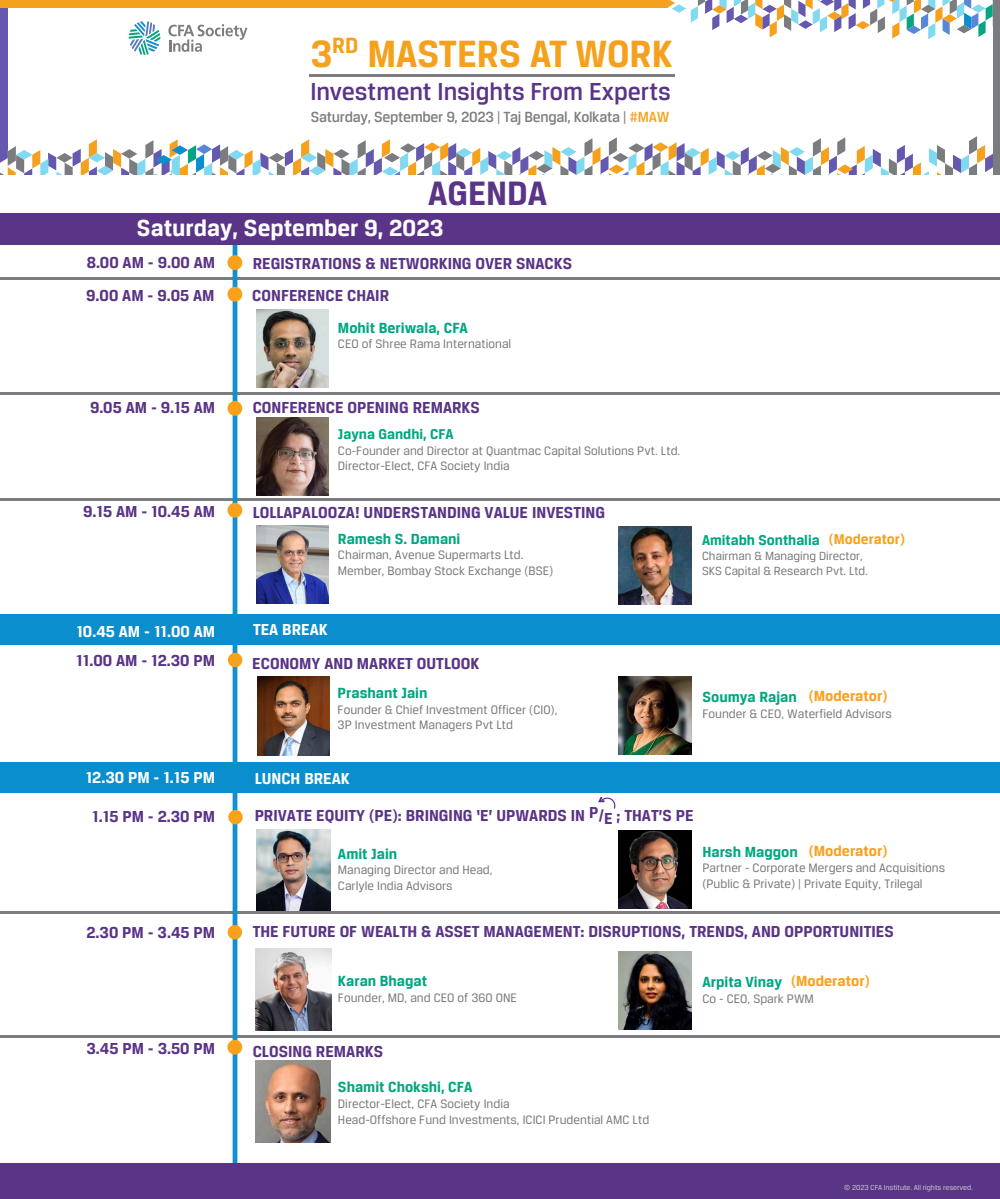
<style>
.page{position:relative;width:1000px;height:1199px;background:#fff}
.page>*{position:absolute;margin:0;border:0;box-sizing:border-box;transform-origin:0 0}
.t1{font:700 40.44px "CFA Breuer Text";color:#f6a11d}
.t2{font:700 36px "CFA Breuer Text";color:#5a3487}
.t3{font:500 26.2px "CFA Breuer Text";color:#5a3487}
.t4{font:700 24.76px "CFA Breuer Text";color:#fff}
.t5{font:700 16.92px "CFA Breuer Text";color:#5a3487}
.t6{font:700 16.92px "CFA Breuer Text";color:#fff}
.t7{font:700 15.64px "CFA Breuer Text";color:#00a680}
.t8{font:500 15.64px "CFA Breuer Text";letter-spacing:-.02em;color:#808080}
.t9{font:700 15.64px "CFA Breuer Text";color:#f9a11b}
.t10{font:700 15.16px "CFA Breuer Text";color:#00a680}
.t11{font:700 15.16px "CFA Breuer Text";color:#f9a11b}
.t12{font:13.04px/15.6px "CFA Breuer Text";color:#787878}
.t13{font:12.64px/15.2px "CFA Breuer Text";color:#787878}
.t14{font:7.72px "CFA Breuer Text";color:#ccc}
.s1{color:#f6a11d}
</style>
<div class="page">
<hr style="left:0;top:499px;width:1000px;height:2px;background:#7b7d80">
<hr style="left:0;top:277px;width:1000px;height:3px;background:#7b7d80">
<hr style="left:0;top:392px;width:1000px;height:3px;background:#7b7d80">
<hr style="left:0;top:1035px;width:1000px;height:3px;background:#7b7d80">
<hr style="left:0;top:911px;width:1000px;height:2px;background:#7b7d80">
<hr style="left:233px;top:245px;width:4px;height:919px;background:#1190ce">
<div style="left:0;top:213px;width:1000px;height:32px;background:#5a3487"></div>
<div style="left:0;top:614px;width:1000px;height:31px;background:#0a8ece"></div>
<div style="left:0;top:762px;width:1000px;height:31px;background:#0a8ece"></div>
<div style="left:0;top:1164px;width:1000px;height:35px;background:#5a3487"></div>
<div style="left:227px;top:1040px;width:15px;height:14px;background:#f9a11b;border-radius:50%"></div>
<div style="left:228px;top:925px;width:14px;height:14px;background:#f9a11b;border-radius:50%"></div>
<div style="left:228px;top:810px;width:15px;height:14px;background:#f9a11b;border-radius:50%"></div>
<div style="left:228px;top:653px;width:14px;height:14px;background:#f9a11b;border-radius:50%"></div>
<div style="left:227px;top:503px;width:15px;height:15px;background:#f9a11b;border-radius:50%"></div>
<hr style="left:309px;top:75px;width:365px;height:2px;background:#7b7c80">
<svg style="left:129px;top:21px;width:31px;height:34px"></svg>
<svg style="left:168px;top:24px;width:79px;height:28px"></svg>
<div style="left:0;top:0;width:8px;height:149px;background:#6558af"></div>
<svg style="left:0;top:135px;width:1000px;height:40px"></svg>
<div style="left:0;top:0;width:668px;height:7px;background:#f6a11d"></div>
<div style="left:994px;top:0;width:6px;height:174px;background:#7b7c80"></div>
<svg style="left:661px;top:0;width:333px;height:39px"></svg>
<div style="left:227px;top:255px;width:15px;height:15px;background:#f9a11b;border-radius:50%"></div>
<div style="left:227px;top:401px;width:15px;height:15px;background:#f9a11b;border-radius:50%"></div>
<svg style="left:598px;top:796px;width:18px;height:13px"></svg>
<img style="left:256px;top:948px;width:75px;height:82px">
<img style="left:256px;top:1060px;width:75px;height:82px">
<img style="left:256px;top:830px;width:74px;height:80px">
<img style="left:619px;top:526px;width:72px;height:79px">
<img style="left:256px;top:525px;width:73px;height:79px">
<img style="left:256px;top:309px;width:73px;height:78px">
<img style="left:256px;top:417px;width:73px;height:79px">
<img style="left:619px;top:676px;width:72px;height:79px">
<img style="left:619px;top:830px;width:72px;height:79px">
<img style="left:619px;top:951px;width:72px;height:79px">
<img style="left:257px;top:677px;width:72px;height:78px">
<div style="left:227px;top:287px;width:15px;height:15px;background:#f9a11b;border-radius:50%"></div>
<h1 class="t1" style="left:310px;top:31px;width:364px">3<sup>RD</sup> MASTERS AT WORK</h1>
<h3 class="t3" style="left:310px;top:76px;width:362px">Investment Insights From Experts</h3>
<p class="t8" style="left:311px;top:108px;width:360px">Saturday, September 9, 2023 | Taj Bengal, Kolkata | <span class="s1">#MAW</span></p>
<h2 class="t2" style="left:428px;top:172px;width:120px">AGENDA</h2>
<h3 class="t4" style="left:137px;top:214px;width:308px">Saturday, September 9, 2023</h3>
<p class="t5" style="left:253px;top:254px;width:321px">REGISTRATIONS &amp; NETWORKING OVER SNACKS</p>
<p class="t5" style="left:87px;top:253px;width:130px">8.00 AM - 9.00 AM</p>
<p class="t5" style="left:86px;top:286px;width:130px">9.00 AM - 9.05 AM</p>
<p class="t5" style="left:252px;top:286px;width:138px">CONFERENCE CHAIR</p>
<p class="t7" style="left:338px;top:319px;width:132px">Mohit Beriwala, CFA</p>
<p class="t12" style="left:338px;top:336px;width:175px">CEO of Shree Rama International</p>
<p class="t5" style="left:90px;top:398px;width:127px">9.05 AM - 9.15 AM</p>
<p class="t5" style="left:83px;top:501px;width:133px">9.15 AM - 10.45 AM</p>
<p class="t5" style="left:253px;top:398px;width:229px">CONFERENCE OPENING REMARKS</p>
<p class="t10" style="left:338px;top:426px;width:117px">Jayna Gandhi, CFA</p>
<p class="t12" style="left:338px;top:442px;width:344px">Co-Founder and Director at Quantmac Capital Solutions Pvt. Ltd.<br>Director-Elect, CFA Society India</p>
<p class="t5" style="left:253px;top:502px;width:354px">LOLLAPALOOZA! UNDERSTANDING VALUE INVESTING</p>
<p class="t7" style="left:338px;top:529px;width:124px">Ramesh S. Damani</p>
<p class="t12" style="left:338px;top:547px;width:217px">Chairman, Avenue Supermarts Ltd.<br>Member, Bombay Stock Exchange (BSE)</p>
<p class="t11" style="left:829px;top:530px;width:78px">(Moderator)</p>
<p class="t10" style="left:702px;top:531px;width:119px">Amitabh Sonthalia</p>
<p class="t13" style="left:702px;top:548px;width:168px">Chairman &amp; Managing Director,<br>SKS Capital &amp; Research Pvt. Ltd.</p>
<p class="t6" style="left:76px;top:622px;width:140px">10.45 AM - 11.00 AM</p>
<p class="t5" style="left:76px;top:651px;width:140px">11.00 AM - 12.30 PM</p>
<p class="t6" style="left:253px;top:620px;width:76px">TEA BREAK</p>
<p class="t5" style="left:252px;top:653px;width:228px">ECONOMY AND MARKET OUTLOOK</p>
<p class="t7" style="left:338px;top:684px;width:91px">Prashant Jain</p>
<p class="t12" style="left:338px;top:701px;width:221px">Founder &amp; Chief Investment Officer (CIO),<br>3P Investment Managers Pvt Ltd</p>
<p class="t9" style="left:809px;top:687px;width:80px">(Moderator)</p>
<p class="t7" style="left:702px;top:688px;width:96px">Soumya Rajan</p>
<p class="t12" style="left:702px;top:705px;width:191px">Founder &amp; CEO, Waterfield Advisors</p>
<p class="t6" style="left:86px;top:768px;width:131px">12.30 PM - 1.15 PM</p>
<p class="t6" style="left:183px;top:765px;width:5px">.</p>
<p class="t6" style="left:255px;top:769px;width:97px">LUNCH BREAK</p>
<p class="t5" style="left:92px;top:807px;width:124px">1.15 PM - 2.30 PM</p>
<p class="t5" style="left:255px;top:806px;width:441px">PRIVATE EQUITY (PE): BRINGING ‘E’ UPWARDS IN P/E ; THAT’S PE</p>
<p class="t7" style="left:338px;top:845px;width:61px">Amit Jain</p>
<p class="t12" style="left:338px;top:862px;width:156px">Managing Director and Head,<br>Carlyle India Advisors</p>
<p class="t9" style="left:809px;top:842px;width:80px">(Moderator)</p>
<p class="t7" style="left:702px;top:843px;width:97px">Harsh Maggon</p>
<p class="t12" style="left:702px;top:860px;width:244px">Partner - Corporate Mergers and Acquisitions (Public &amp; Private) | Private Equity, Trilegal</p>
<p class="t5" style="left:87px;top:923px;width:130px">2.30 PM - 3.45 PM</p>
<p class="t5" style="left:87px;top:1038px;width:130px">3.45 PM - 3.50 PM</p>
<p class="t5" style="left:253px;top:922px;width:643px">THE FUTURE OF WEALTH &amp; ASSET MANAGEMENT: DISRUPTIONS, TRENDS, AND OPPORTUNITIES</p>
<p class="t7" style="left:338px;top:972px;width:91px">Karan Bhagat</p>
<p class="t12" style="left:338px;top:989px;width:181px">Founder, MD, and CEO of 360 ONE</p>
<p class="t9" style="left:791px;top:972px;width:80px">(Moderator)</p>
<p class="t7" style="left:702px;top:973px;width:81px">Arpita Vinay</p>
<p class="t12" style="left:702px;top:991px;width:113px">Co - CEO, Spark PWM</p>
<p class="t5" style="left:253px;top:1041px;width:132px">CLOSING REMARKS</p>
<p class="t7" style="left:338px;top:1078px;width:136px">Shamit Chokshi, CFA</p>
<p class="t12" style="left:338px;top:1095px;width:313px">Director-Elect, CFA Society India<br>Head-Offshore Fund Investments, ICICI Prudential AMC Ltd</p>
<p class="t14" style="left:844px;top:1183px;width:130px">© 2023 CFA Institute. All rights reserved.</p>
</div>
